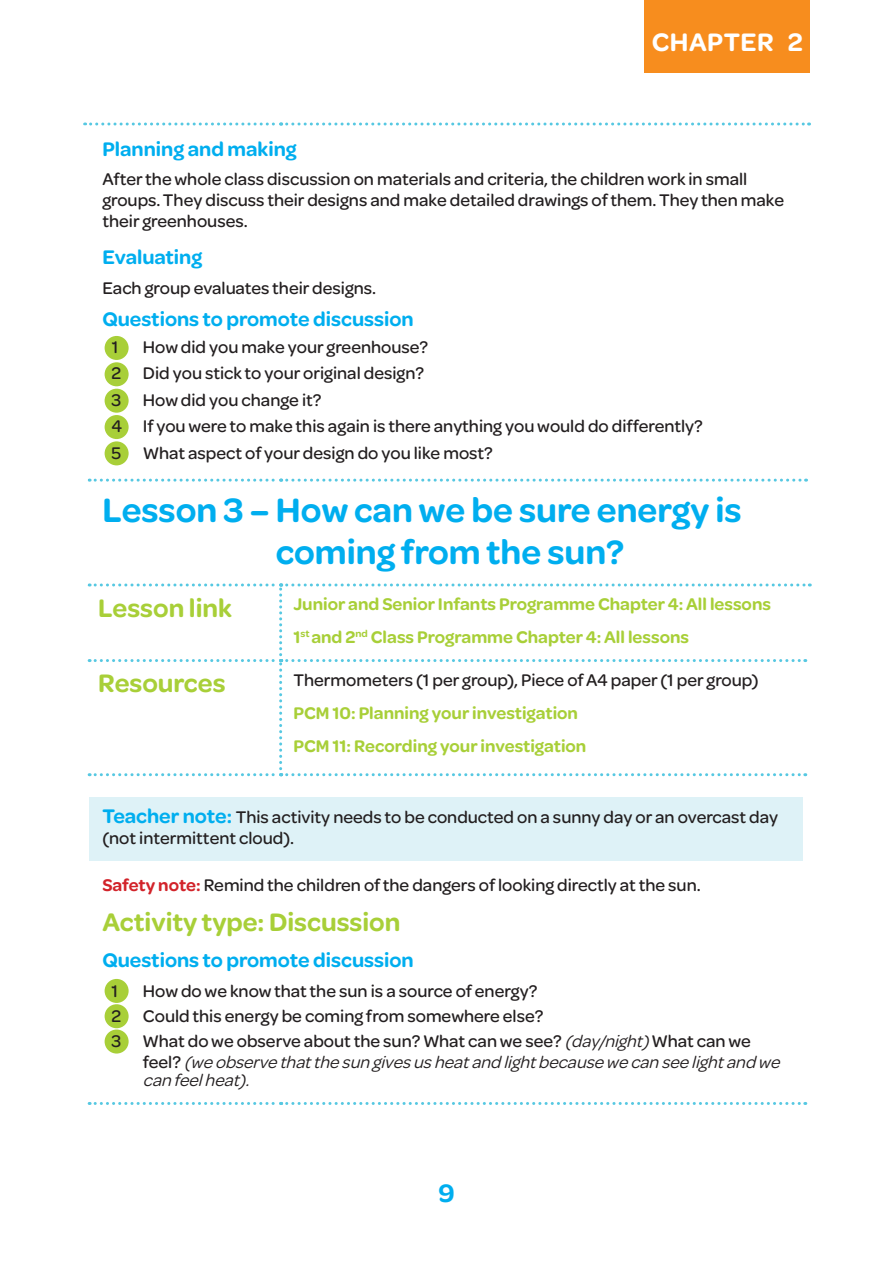
<style>
.page{position:relative;width:893px;height:1263px;background:#fff}
.page>*{position:absolute;margin:0;border:0;box-sizing:border-box;transform-origin:0 0}
.t1{font:600 36px/41.4px "Omnes";color:#00aeef}
.t2{font:600 27px "Omnes";color:#a8cf38}
.t3{font:600 27px "Omnes";letter-spacing:.02em;color:#fff}
.t4{font:600 27px "Omnes";color:#00aeef}
.t5{font:600 21px "Omnes";color:#00aeef}
.t6{font:500 18px/26.5px "Omnes";color:#231f20}
.t7{font:600 18px/33px "Omnes";color:#a8cf38}
.t8{font:italic 18px/18px "Omnes";color:#231f20}
.s1{font-weight:600;font-size:21px;color:#00aeef}
.s2{font-weight:600;color:#d2232a}
.s3{font-weight:400;font-style:italic}
.s4{font-weight:500;font-style:normal}
</style>
<div class="page">
<div style="left:644px;top:0;width:166px;height:73px;background:#f78d1e"></div>
<div style="left:90px;top:797px;width:713px;height:63px;background:#def2f7"></div>
<div style="left:105px;top:979px;width:24px;height:24px;background:#a8cf38;border-radius:50%"></div>
<div style="left:105px;top:1004px;width:24px;height:24px;background:#a8cf38;border-radius:50%"></div>
<div style="left:105px;top:1029px;width:24px;height:24px;background:#a8cf38;border-radius:50%"></div>
<svg style="left:89px;top:1102px;width:717px;height:3px"></svg>
<svg style="left:85px;top:123px;width:725px;height:653px"></svg>
<div style="left:83px;top:126px;width:5px;height:354px;background:#fff"></div>
<div style="left:83px;top:480px;width:5px;height:105px;background:#fff"></div>
<h2 class="t3" style="left:652px;top:24px;width:152px">CHAPTER 2</h2>
<p class="t5" style="left:102px;top:134px;width:196px">Planning and making</p>
<p class="t6" style="left:102px;top:168px;width:683px;line-height:21px">After the whole class discussion on materials and criteria, the children work in small groups. They discuss their designs and make detailed drawings of them. They then make their greenhouses.</p>
<p class="t5" style="left:102px;top:243px;width:101px">Evaluating</p>
<p class="t6" style="left:102px;top:273px;width:275px">Each group evaluates their designs.</p>
<p class="t5" style="left:102px;top:305px;width:313px">Questions to promote discussion</p>
<p class="t6" style="left:112px;top:332px;width:8px">1</p>
<p class="t6" style="left:112px;top:332px;width:593px;text-indent:31px">How did you make your greenhouse?<br>2 Did you stick to your original design?<br>3 How did you change it?<br>4 If you were to make this again is there anything you would do differently?<br>5 What aspect of your design do you like most?</p>
<h1 class="t1" style="left:276px;top:487px;width:467px;text-indent:-173px">Lesson 3 – How can we be sure energy is coming from the sun?</h1>
<h2 class="t2" style="left:98px;top:589px;width:135px">Lesson link</h2>
<p class="t7" style="left:293px;top:587px;width:479px">Junior and Senior Infants Programme Chapter 4: All lessons<br>1<sup>st</sup> and 2<sup>nd</sup> Class Programme Chapter 4: All lessons</p>
<h2 class="t2" style="left:98px;top:664px;width:129px">Resources</h2>
<p class="t6" style="left:293px;top:665px;width:467px">Thermometers (1 per group), Piece of A4 paper (1 per group)</p>
<p class="t7" style="left:293px;top:695px;width:294px">PCM 10: Planning your investigation<br>PCM 11: Recording your investigation</p>
<p class="t6" style="left:102px;top:806px;width:677px;line-height:21px"><span class="s1">Teacher note:</span> This activity needs to be conducted on a sunny day or an overcast day (not intermittent cloud).</p>
<p class="t6" style="left:102px;top:870px;width:600px"><span class="s2">Safety note:</span> Remind the children of the dangers of looking directly at the sun.</p>
<h2 class="t2" style="left:102px;top:903px;width:300px">Activity type: Discussion</h2>
<p class="t5" style="left:102px;top:946px;width:313px">Questions to promote discussion</p>
<p class="t6" style="left:112px;top:976px;width:8px">1</p>
<p class="t6" style="left:112px;top:977px;width:641px;line-height:25.2px;text-indent:31px">How do we know that the sun is a source of energy?<br>2 Could this energy be coming from somewhere else?<br>3 What do we observe about the sun? What can we see? <span class="s3">(day/night)</span>What can we</p>
<p class="t8" style="left:143px;top:1052px;width:643px"><span class="s4">f e e l ?</span> (weobservethatthesungivesusheatandlightbecausewecanseelightandwe canfeelheat).</p>
<h2 class="t4" style="left:438px;top:1175px;width:18px">9</h2>
</div>
